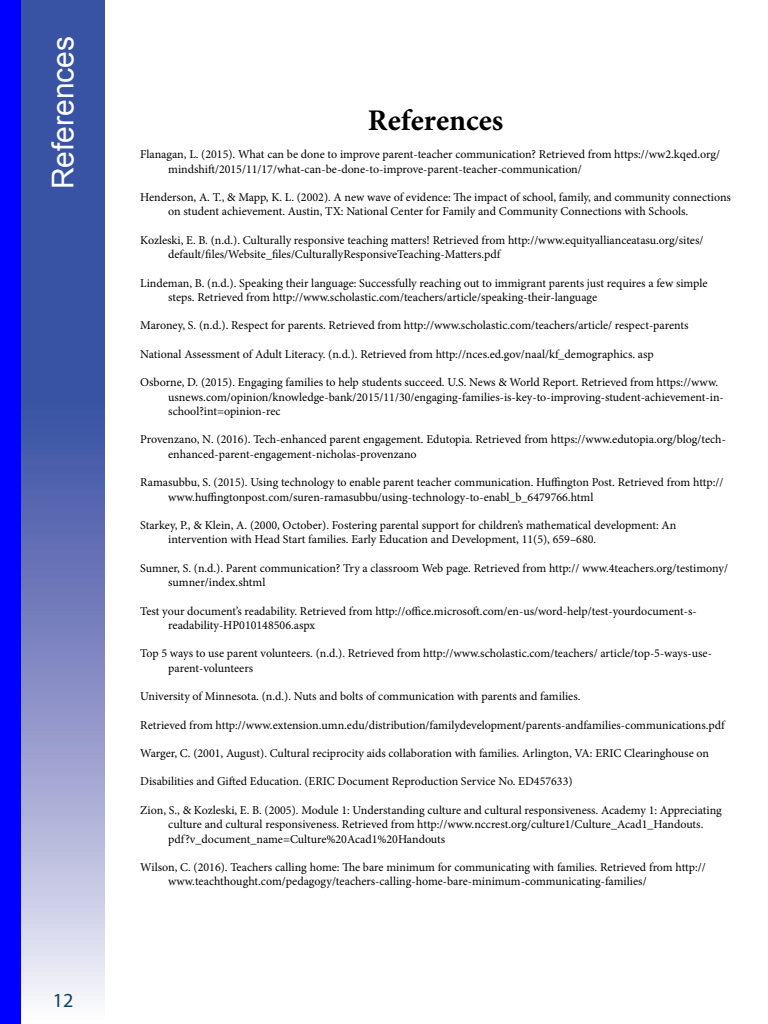
<style>
.page{position:relative;width:768px;height:1024px;background:#fff}
.page>*{position:absolute;margin:0;border:0;box-sizing:border-box;transform-origin:0 0}
.SideBar_Left{font:30px "Arial";color:#fff}
.Headline_New{font:700 30px "Minion Pro";color:#000}
.t1{font:20px "Myriad Pro";color:#0e435e}
.bib{font:12px/14.4px "Minion Pro";color:#000}
</style>
<div class="page">
<svg style="left:22px;top:0;width:82px;height:1000px;background:#6c7cba"></svg>
<div style="left:0;top:0;width:21px;height:1024px;background:#00f"></div>
<p class="SideBar_Left" style="left:42px;top:189px;width:155px;rotate:-90deg">References</p>
<h2 class="t1" style="left:53px;top:988px;width:22px">12</h2>
<p class="Headline_New" style="left:368px;top:99px;width:137px">References</p>
<p class="bib" style="left:168px;top:147px;width:553px;text-indent:-28px">Flanagan, L. (2015). What can be done to improve parent-teacher communication? Retrieved from https://ww2.kqed.org/ mindshift/2015/11/17/what-can-be-done-to-improve-parent-teacher-communication/</p>
<p class="bib" style="left:168px;top:190px;width:564px;text-indent:-28px">Henderson, A. T., &amp; Mapp, K. L. (2002). A new wave of evidence: The impact of school, family, and community connections on student achievement. Austin, TX: National Center for Family and Community Connections with Schools.</p>
<p class="bib" style="left:168px;top:233px;width:537px;text-indent:-28px">Kozleski, E. B. (n.d.). Culturally responsive teaching matters! Retrieved from http://www.equityallianceatasu.org/sites/ default/files/Website_files/CulturallyResponsiveTeaching-Matters.pdf</p>
<p class="bib" style="left:168px;top:276px;width:541px;text-indent:-28px">Lindeman, B. (n.d.). Speaking their language: Successfully reaching out to immigrant parents just requires a few simple steps. Retrieved from http://www.scholastic.com/teachers/article/speaking-their-language</p>
<p class="bib" style="left:140px;top:318px;width:550px">Maroney, S. (n.d.). Respect for parents. Retrieved from http://www.scholastic.com/teachers/article/ respect-parents</p>
<p class="bib" style="left:140px;top:347px;width:515px">National Assessment of Adult Literacy. (n.d.). Retrieved from http://nces.ed.gov/naal/kf_demographics. asp</p>
<p class="bib" style="left:168px;top:375px;width:557px;text-indent:-28px">Osborne, D. (2015). Engaging families to help students succeed. U.S. News &amp; World Report. Retrieved from https://www. usnews.com/opinion/knowledge-bank/2015/11/30/engaging-families-is-key-to-improving-student-achievement-in&shy;school?int=opinion-rec</p>
<p class="bib" style="left:168px;top:432px;width:559px;text-indent:-28px">Provenzano, N. (2016). Tech-enhanced parent engagement. Edutopia. Retrieved from https://www.edutopia.org/blog/tech&shy;enhanced-parent-engagement-nicholas-provenzano</p>
<p class="bib" style="left:168px;top:475px;width:557px;text-indent:-28px">Ramasubbu, S. (2015). Using technology to enable parent teacher communication. Huffington Post. Retrieved from http:// www.huffingtonpost.com/suren-ramasubbu/using-technology-to-enabl_b_6479766.html</p>
<p class="bib" style="left:168px;top:518px;width:510px;text-indent:-28px">Starkey, P., &amp; Klein, A. (2000, October). Fostering parental support for children’s mathematical development: An intervention with Head Start families. Early Education and Development, 11(5), 659–680.</p>
<p class="bib" style="left:168px;top:561px;width:561px;text-indent:-28px">Sumner, S. (n.d.). Parent communication? Try a classroom Web page. Retrieved from http:// www.4teachers.org/testimony/ sumner/index.shtml</p>
<p class="bib" style="left:168px;top:604px;width:530px;text-indent:-28px">Test your document’s readability. Retrieved from http://office.microsoft.com/en-us/word-help/test-yourdocument-s&shy;readability-HP010148506.aspx</p>
<p class="bib" style="left:168px;top:646px;width:545px;text-indent:-28px">Top 5 ways to use parent volunteers. (n.d.). Retrieved from http://www.scholastic.com/teachers/ article/top-5-ways-use&shy;parent-volunteers</p>
<p class="bib" style="left:140px;top:689px;width:442px">University of Minnesota. (n.d.). Nuts and bolts of communication with parents and families.</p>
<p class="bib" style="left:140px;top:718px;width:586px">Retrieved from http://www.extension.umn.edu/distribution/familydevelopment/parents-andfamilies-communications.pdf</p>
<p class="bib" style="left:140px;top:746px;width:570px">Warger, C. (2001, August). Cultural reciprocity aids collaboration with families. Arlington, VA: ERIC Clearinghouse on</p>
<p class="bib" style="left:140px;top:774px;width:434px">Disabilities and Gifted Education. (ERIC Document Reproduction Service No. ED457633)</p>
<p class="bib" style="left:168px;top:803px;width:555px;text-indent:-28px">Zion, S., &amp; Kozleski, E. B. (2005). Module 1: Understanding culture and cultural responsiveness. Academy 1: Appreciating culture and cultural responsiveness. Retrieved from http://www.nccrest.org/culture1/Culture_Acad1_Handouts. pdf?v_document_name=Culture%20Acad1%20Handouts</p>
<p class="bib" style="left:168px;top:860px;width:539px;text-indent:-28px">Wilson, C. (2016). Teachers calling home: The bare minimum for communicating with families. Retrieved from http:// www.teachthought.com/pedagogy/teachers-calling-home-bare-minimum-communicating-families/</p>
</div>
